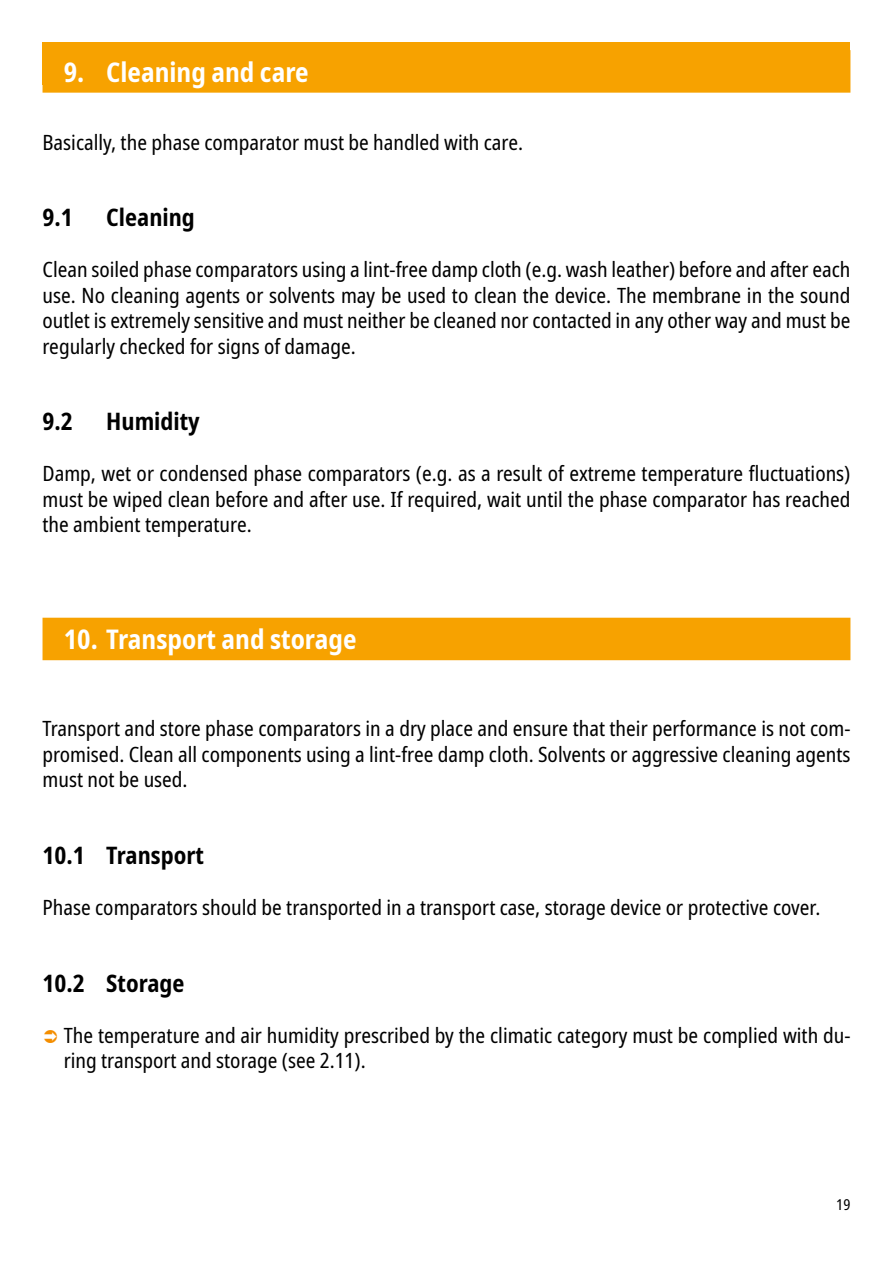
<style>
.page{position:relative;width:893px;height:1263px;background:#fff}
.page>*{position:absolute;margin:0;border:0;box-sizing:border-box;transform-origin:0 0}
.t1{font:700 condensed 27px "Noto Sans";color:#fff}
.t2{font:700 condensed 24px "Noto Sans";color:#000}
.t3{font:condensed 21px/25.5px "Noto Sans";color:#000;text-align:justify}
.t4{font:condensed 15px "Noto Sans";color:#000}
</style>
<div class="page">
<div style="left:43px;top:43px;width:807px;height:42px;background:#f7a200"></div>
<div style="left:43px;top:50px;width:807px;height:43px;background:#f7a200"></div>
<div style="left:43px;top:618px;width:807px;height:42px;background:#f7a200"></div>
<p class="t1" style="left:64px;top:53px;width:246px">9. Cleaning and care</p>
<p class="t3" style="left:43px;top:130px;width:482px">Basically, the phase comparator must be handled with care.</p>
<p class="t2" style="left:43px;top:200px;width:32px">9.1</p>
<p class="t2" style="left:106px;top:200px;width:90px">Cleaning</p>
<p class="t3" style="left:43px;top:258px;width:809px">Clean soiled phase comparators using a lint-free damp cloth (e.g. wash leather) before and after each use. No cleaning agents or solvents may be used to clean the device. The membrane in the sound outlet is extremely sensitive and must neither be cleaned nor contacted in any other way and must be regularly checked for signs of damage.</p>
<p class="t2" style="left:43px;top:404px;width:32px">9.2</p>
<p class="t2" style="left:106px;top:404px;width:95px">Humidity</p>
<p class="t3" style="left:43px;top:462px;width:809px">Damp, wet or condensed phase comparators (e.g. as a result of extreme temperature fluctuations) must be wiped clean before and after use. If required, wait until the phase comparator has reached the ambient temperature.</p>
<p class="t1" style="left:64px;top:620px;width:294px">10. Transport and storage</p>
<p class="t3" style="left:43px;top:717px;width:809px">Transport and store phase comparators in a dry place and ensure that their performance is not com&shy;promised. Clean all components using a lint-free damp cloth. Solvents or aggressive cleaning agents must not be used.</p>
<p class="t2" style="left:43px;top:838px;width:163px">10.1 Transport</p>
<p class="t3" style="left:43px;top:895px;width:779px">Phase comparators should be transported in a transport case, storage device or protective cover.</p>
<p class="t2" style="left:43px;top:965px;width:143px">10.2 Storage</p>
<p class="t3" style="left:64px;top:1023px;width:788px">The temperature and air humidity prescribed by the climatic category must be complied with du&shy;ring transport and storage (see 2.11).</p>
<p class="t4" style="left:836px;top:1194px;width:16px">19</p>
</div>
